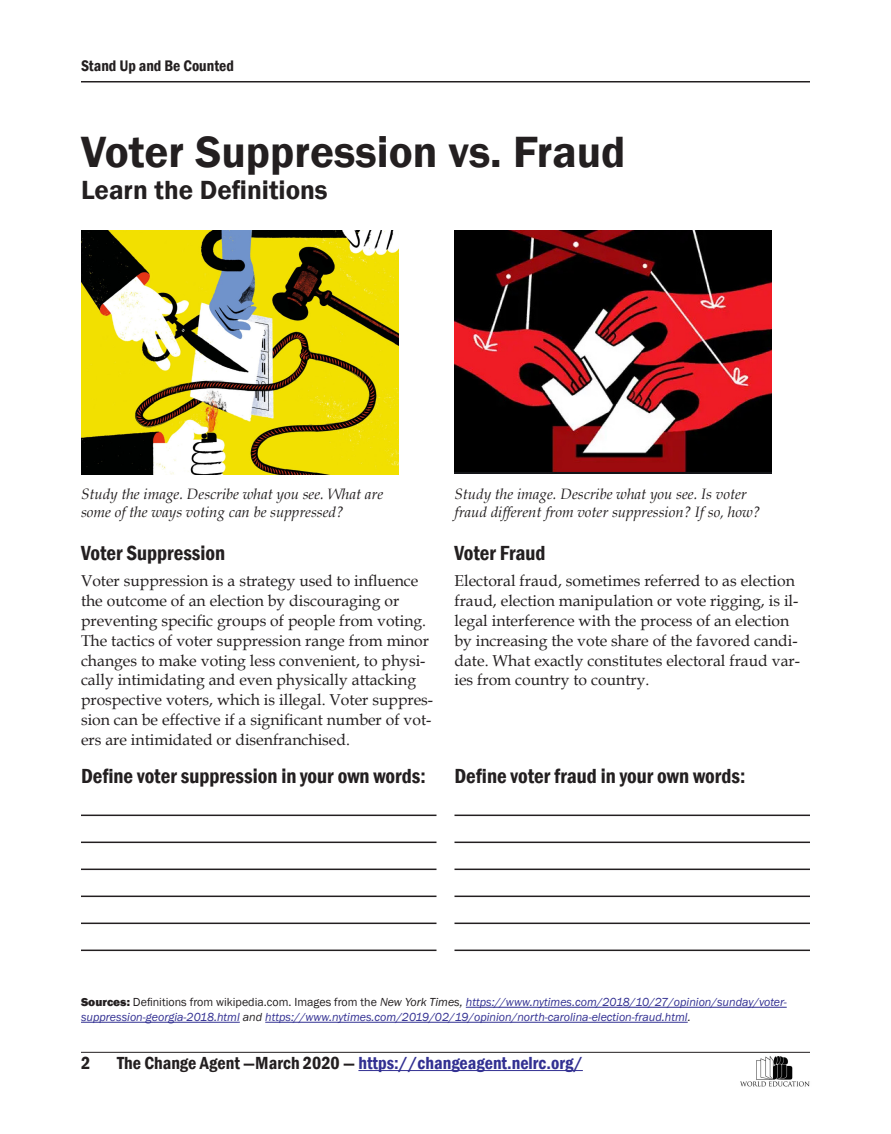
<style>
.page{position:relative;width:891px;height:1134px;background:#fff}
.page>*{position:absolute;margin:0;border:0;box-sizing:border-box;transform-origin:0 0}
.Headline_use{font:600 45px "Franklin Gothic";color:#231f20}
.Headline_use_subtitl{font:600 27px "Franklin Gothic";color:#231f20}
.heading_1{font:600 condensed 21px "Franklin Gothic";color:#231f20}
.Footer_Left{font:600 condensed 18px "Franklin Gothic";color:#323092}
.Footer_Left-2{font:600 condensed 18px "Franklin Gothic";color:#231f20}
.Body_text_use_NO_IND{font:15.75px/19.8px "Book Antiqua";color:#231f20}
.t1{font:600 condensed 15.75px "Franklin Gothic";color:#231f20}
.t2{font:italic 15px/18px "Book Antiqua";color:#231f20}
.Source_cite{font:italic 12px/15px "Franklin Gothic";color:#323092}
.s1{font-weight:800;font-style:normal;color:#231f20}
.s2{font-style:normal;color:#231f20}
.s3{color:#231f20}
</style>
<div class="page">
<hr style="left:358px;top:1070px;width:225px;height:1px;background:#323092">
<hr style="left:81px;top:81px;width:729px;height:1px;background:#231f20">
<hr style="left:81px;top:1052px;width:729px;height:1px;background:#231f20">
<img style="left:740px;top:1056px;width:70px;height:31px">
<hr style="left:466px;top:1007px;width:321px;height:1px;background:#323092">
<hr style="left:81px;top:1022px;width:159px;height:1px;background:#323092">
<hr style="left:265px;top:1022px;width:423px;height:1px;background:#323092">
<img style="left:81px;top:230px;width:317px;height:244px">
<img style="left:454px;top:230px;width:318px;height:244px">
<hr style="left:81px;top:815px;width:355px;height:1px;background:#231f20">
<hr style="left:81px;top:842px;width:355px;height:1px;background:#231f20">
<hr style="left:81px;top:869px;width:355px;height:1px;background:#231f20">
<hr style="left:81px;top:896px;width:355px;height:1px;background:#231f20">
<hr style="left:81px;top:923px;width:355px;height:1px;background:#231f20">
<hr style="left:81px;top:950px;width:355px;height:1px;background:#231f20">
<hr style="left:454px;top:815px;width:356px;height:1px;background:#231f20">
<hr style="left:454px;top:842px;width:356px;height:1px;background:#231f20">
<hr style="left:454px;top:869px;width:356px;height:1px;background:#231f20">
<hr style="left:454px;top:896px;width:356px;height:1px;background:#231f20">
<hr style="left:454px;top:923px;width:356px;height:1px;background:#231f20">
<hr style="left:454px;top:950px;width:356px;height:1px;background:#231f20">
<p class="t1" style="left:81px;top:56px;width:154px">Stand Up and Be Counted</p>
<p class="Headline_use" style="left:81px;top:124px;width:546px">Voter Suppression vs. Fraud</p>
<p class="Headline_use_subtitl" style="left:81px;top:173px;width:248px">Learn the Definitions</p>
<p class="t2" style="left:81px;top:484px;width:304px">Study the image. Describe what you see. What are some of the ways voting can be suppressed?</p>
<p class="t2" style="left:454px;top:484px;width:307px">Study the image. Describe what you see. Is voter fraud different from voter suppression? If so, how?</p>
<p class="heading_1" style="left:454px;top:539px;width:93px">Voter Fraud</p>
<p class="Body_text_use_NO_IND" style="left:454px;top:571px;width:347px">Electoral fraud, sometimes referred to as election fraud, election manipulation or vote rigging, is il&shy;legal interference with the process of an election by increasing the vote share of the favored candi&shy;date. What exactly constitutes electoral fraud var&shy;ies from country to country.</p>
<p class="heading_1" style="left:81px;top:539px;width:146px">Voter Suppression</p>
<p class="Body_text_use_NO_IND" style="left:81px;top:571px;width:354px">Voter suppression is a strategy used to influence the outcome of an election by discouraging or preventing specific groups of people from voting.<br>The tactics of voter suppression range from minor changes to make voting less convenient, to physi&shy;cally intimidating and even physically attacking prospective voters, which is illegal. Voter suppres&shy;sion can be effective if a significant number of vot&shy;ers are intimidated or disenfranchised.</p>
<p class="heading_1" style="left:81px;top:762px;width:346px">Define voter suppression in your own words:</p>
<p class="heading_1" style="left:454px;top:762px;width:292px">Define voter fraud in your own words:</p>
<p class="Source_cite" style="left:81px;top:995px;width:707px"><span class="s1">Sources:</span> <span class="s2">Definitions from wikipedia.com. Images from the</span> <span class="s3">New York Times,</span> https://www.nytimes.com/2018/10/27/opinion/sunday/voter&shy;suppression-georgia-2018.html <span class="s3">and</span> https://www.nytimes.com/2019/02/19/opinion/north-carolina-election-fraud.html<span class="s3">.</span></p>
<p class="Footer_Left-2" style="left:81px;top:1051px;width:11px">2</p>
<p class="Footer_Left" style="left:117px;top:1051px;width:467px"><span class="s3">The Change Agent —March 2020 —</span> https://changeagent.nelrc.org/</p>
</div>
